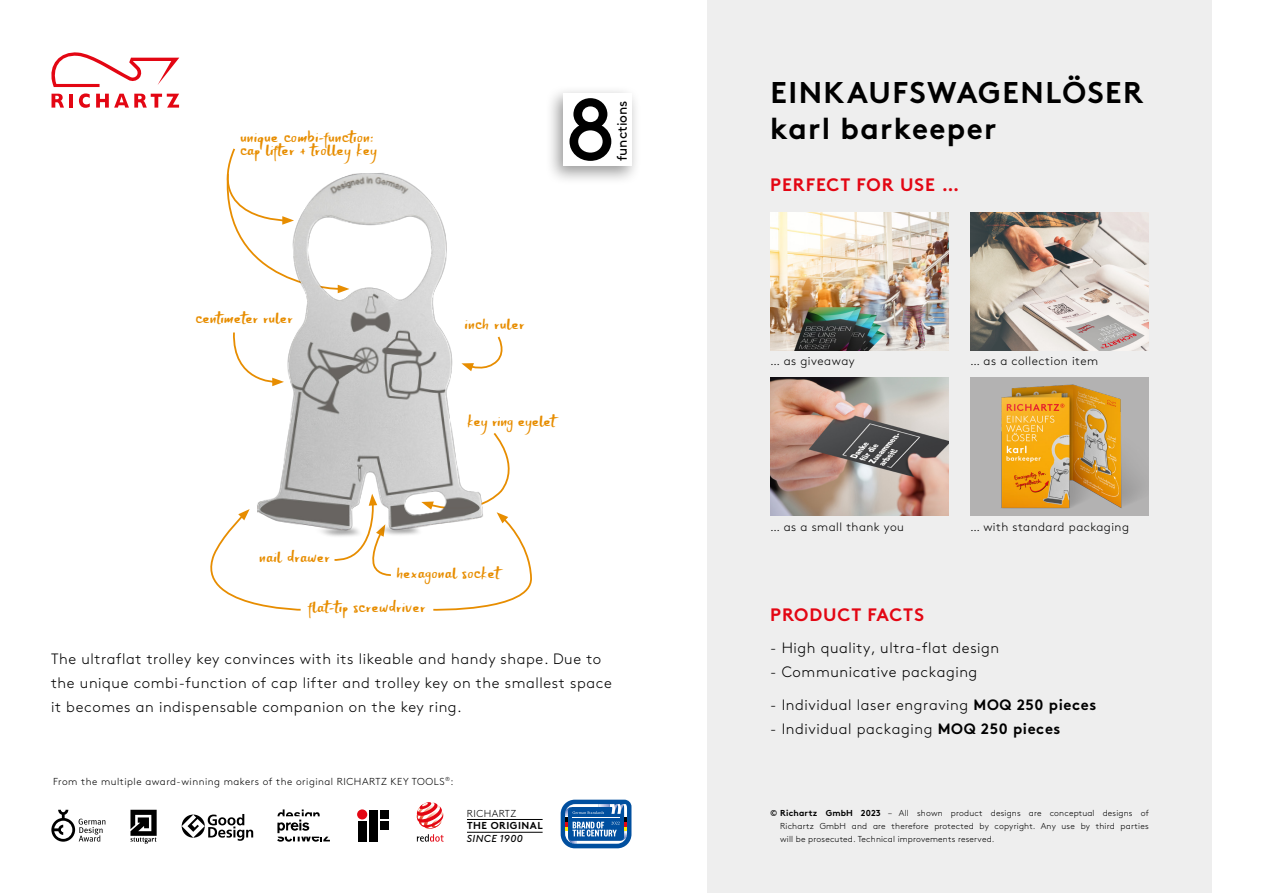
<style>
.page{position:relative;width:1263px;height:893px;background:#fff}
.page>*{position:absolute;margin:0;border:0;box-sizing:border-box;transform-origin:0 0}
.t1{font:87.15px "Brown Std";color:#000}
.t2{font:700 30px/36px "Brown Std";letter-spacing:.05em;color:#000}
.t3{font:20.25px "Breakout";letter-spacing:.04em;color:#e78d00}
.t4{font:20.25px "Breakout";letter-spacing:.02em;color:#e78d00}
.t5{font:700 18px "Brown Std";letter-spacing:.05em;color:#e30613}
.t6{font:300 15px/24px "Brown Std";letter-spacing:.04em;color:#000}
.t7{font:13.65px "Brown Std";color:#000}
.t8{font:300 12px "Brown Std";letter-spacing:.04em;color:#000}
.t9{font:300 10.05px "Brown Std";letter-spacing:.05em;color:#000}
.t10{font:700 10.05px "Brown Std";letter-spacing:.05em;color:#000}
.t11{font:10.05px "Brown Std Italic Alt";letter-spacing:.04em;color:#000}
.t12{font:300 8.7px/12.9px "Brown Std";letter-spacing:.02em;color:#000;text-align:justify}
.s1{font-weight:700}
</style>
<div class="page">
<svg style="left:210px;top:509px;width:91px;height:102px"></svg>
<svg style="left:485px;top:336px;width:18px;height:32px"></svg>
<svg style="left:334px;top:543px;width:57px;height:33px"></svg>
<svg style="left:233px;top:332px;width:17px;height:42px"></svg>
<svg style="left:226px;top:148px;width:24px;height:104px"></svg>
<svg style="left:433px;top:433px;width:99px;height:178px"></svg>
<div style="left:707px;top:0;width:505px;height:893px;background:#eee"></div>
<hr style="left:69px;top:94px;width:4px;height:14px;background:#e30613">
<svg style="left:79px;top:93px;width:11px;height:15px"></svg>
<svg style="left:51px;top:52px;width:128px;height:35px"></svg>
<svg style="left:96px;top:94px;width:83px;height:14px"></svg>
<svg style="left:52px;top:94px;width:12px;height:14px"></svg>
<div style="left:545px;top:85px;width:97px;height:100px;background:#000;opacity:.4"></div>
<div style="left:563px;top:94px;width:68px;height:72px;background:#fff"></div>
<img style="left:970px;top:212px;width:179px;height:138px">
<img style="left:770px;top:212px;width:179px;height:138px">
<img style="left:770px;top:378px;width:179px;height:138px">
<hr style="left:467px;top:819px;width:76px;height:1px;background:#000">
<hr style="left:467px;top:832px;width:76px;height:1px;background:#000">
<div style="left:357px;top:809px;width:10px;height:10px;background:#e30613;border-radius:50%"></div>
<div style="left:369px;top:810px;width:9px;height:32px;background:#000"></div>
<div style="left:358px;top:821px;width:8px;height:21px;background:#000"></div>
<div style="left:381px;top:810px;width:8px;height:9px;background:#000"></div>
<div style="left:381px;top:821px;width:8px;height:9px;background:#000"></div>
<svg style="left:182px;top:814px;width:71px;height:27px"></svg>
<svg style="left:277px;top:809px;width:53px;height:33px"></svg>
<svg style="left:417px;top:802px;width:27px;height:40px"></svg>
<svg style="left:130px;top:810px;width:27px;height:34px"></svg>
<svg style="left:51px;top:810px;width:54px;height:32px"></svg>
<svg style="left:561px;top:800px;width:70px;height:48px;background:#477cb4"></svg>
<img style="left:250px;top:173px;width:233px;height:368px">
<img style="left:970px;top:378px;width:179px;height:138px">
<h3 class="t3" style="left:241px;top:129px;width:134px">unique combi-function:</h3>
<h3 class="t3" style="left:241px;top:142px;width:138px">cap lifter + trolley key</h3>
<h1 class="t1" style="left:565px;top:79px;width:52px">8</h1>
<p class="t7" style="left:614px;top:161px;width:62px;rotate:-90deg">functions</p>
<h3 class="t3" style="left:196px;top:310px;width:98px">centimeter ruler</h3>
<h3 class="t3" style="left:260px;top:549px;width:72px">nail drawer</h3>
<h3 class="t3" style="left:465px;top:316px;width:61px">inch ruler</h3>
<h3 class="t4" style="left:468px;top:413px;width:89px">key ring eyelet</h3>
<h3 class="t3" style="left:397px;top:565px;width:104px">hexagonal socket</h3>
<h3 class="t3" style="left:309px;top:599px;width:118px">flat-tip screwdriver</h3>
<p class="t6" style="left:51px;top:647px;width:562px">The ultraflat trolley key convinces with its likeable and handy shape. Due to the unique combi-function of cap lifter and trolley key on the smallest space it becomes an indispensable companion on the key ring.</p>
<p class="t9" style="left:53px;top:776px;width:402px">From the multiple award-winning makers of the original RICHARTZ KEY TOOLS<sup>®</sup>:</p>
<p class="t9" style="left:467px;top:808px;width:51px">RICHARTZ</p>
<p class="t10" style="left:467px;top:820px;width:77px">THE ORIGINAL</p>
<p class="t11" style="left:467px;top:832px;width:57px">SINCE 1900</p>
<h2 class="t2" style="left:770px;top:74px;width:375px">EINKAUFSWAGENLÖSER karl barkeeper</h2>
<p class="t5" style="left:770px;top:174px;width:190px">PERFECT FOR USE …</p>
<p class="t8" style="left:770px;top:354px;width:86px">… as giveaway</p>
<p class="t8" style="left:970px;top:354px;width:129px">… as a collection item</p>
<p class="t8" style="left:770px;top:520px;width:135px">… as a small thank you</p>
<p class="t8" style="left:970px;top:520px;width:160px">… with standard packaging</p>
<p class="t5" style="left:770px;top:603px;width:155px">PRODUCT FACTS</p>
<p class="t6" style="left:770px;top:636px;width:231px">- High quality, ultra-flat design</p>
<p class="t6" style="left:770px;top:660px;width:209px">- Communicative packaging</p>
<p class="t6" style="left:770px;top:693px;width:328px">- Individual laser engraving <span class="s1">MOQ 250 pieces</span></p>
<p class="t6" style="left:770px;top:717px;width:292px">- Individual packaging <span class="s1">MOQ 250 pieces</span></p>
<p class="t12" style="left:780px;top:807px;width:370px;text-indent:-10px"><span class="s1">© Richartz GmbH 2023</span> – All shown product designs are conceptual designs of Richartz GmbH and are therefore protected by copyright. Any use by third parties will be prosecuted. Technical improvements reserved.</p>
</div>
